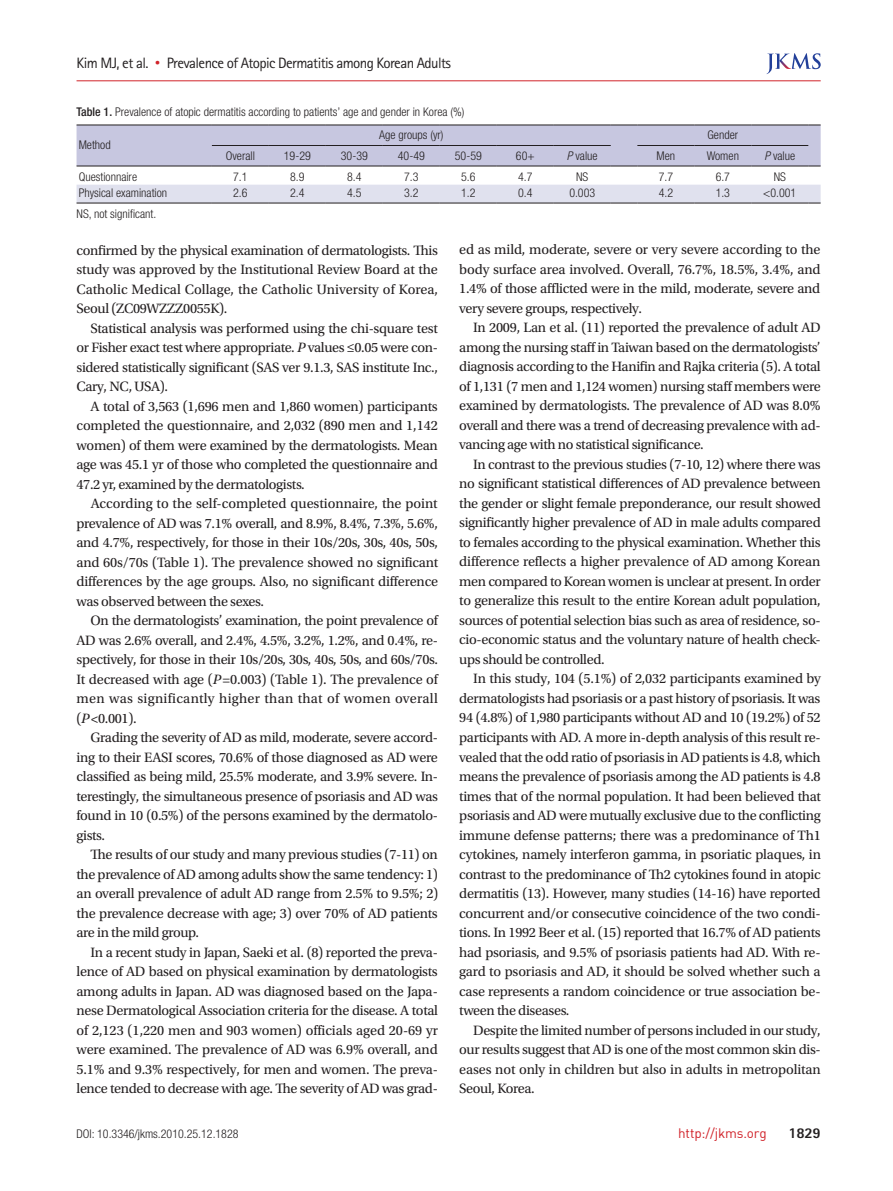
<style>
.page{position:relative;width:893px;height:1191px;background:#fff}
.page>*{position:absolute;margin:0;border:0;box-sizing:border-box;transform-origin:0 0}
.t1{font:15px "Rotis Sans Serif Std";letter-spacing:-.04em;color:#231f20}
.t2{font:800 15px "Rotis Sans Serif Std";color:#231f20}
.t3{font:14.25px/19.5px "Utopia Std";letter-spacing:-.025em;color:#231f20;text-align:justify}
.t4{font:13.5px "Dinreg";letter-spacing:-.01em;color:#d1232a}
.t5{font:300 condensed 12px "Helvetica Neue LT Std";color:#231f20}
.s1{font-family:"Dotum";color:#d1232a}
.s2{font-weight:500}
.s3{font-style:italic}
</style>
<div class="page">
<hr style="left:77px;top:80px;width:744px;height:1px;background:#d1232a">
<svg style="left:766px;top:53px;width:55px;height:21px"></svg>
<svg style="left:77px;top:125px;width:744px;height:42px;background:#bebed5"></svg>
<svg style="left:77px;top:185px;width:744px;height:19px;background:#d6d7e3"></svg>
<p class="t1" style="left:77px;top:54px;width:376px">Kim MJ, et al. <span class="s1">•</span> Prevalence of Atopic Dermatitis among Korean Adults</p>
<p class="t5" style="left:77px;top:105px;width:389px"><span class="s2">Table 1.</span> Prevalence of atopic dermatitis according to patients’ age and gender in Korea (%)</p>
<p class="t5" style="left:79px;top:138px;width:34px">Method</p>
<p class="t5" style="left:379px;top:128px;width:66px">Age groups (yr)</p>
<p class="t5" style="left:707px;top:128px;width:32px">Gender</p>
<p class="t5" style="left:226px;top:149px;width:31px">Overall</p>
<p class="t5" style="left:284px;top:149px;width:29px">19-29</p>
<p class="t5" style="left:341px;top:149px;width:29px">30-39</p>
<p class="t5" style="left:398px;top:149px;width:29px">40-49</p>
<p class="t5" style="left:455px;top:149px;width:29px">50-59</p>
<p class="t5" style="left:516px;top:149px;width:20px">60+</p>
<p class="t5" style="left:567px;top:149px;width:32px"><span class="s3">P</span> value</p>
<p class="t5" style="left:656px;top:149px;width:20px">Men</p>
<p class="t5" style="left:707px;top:149px;width:34px">Women</p>
<p class="t5" style="left:764px;top:149px;width:32px"><span class="s3">P</span> value</p>
<p class="t5" style="left:79px;top:169px;width:60px">Questionnaire</p>
<p class="t5" style="left:233px;top:169px;width:16px">7.1</p>
<p class="t5" style="left:290px;top:169px;width:16px">8.9</p>
<p class="t5" style="left:347px;top:169px;width:16px">8.4</p>
<p class="t5" style="left:404px;top:169px;width:16px">7.3</p>
<p class="t5" style="left:461px;top:169px;width:16px">5.6</p>
<p class="t5" style="left:518px;top:169px;width:16px">4.7</p>
<p class="t5" style="left:576px;top:169px;width:14px">NS</p>
<p class="t5" style="left:659px;top:169px;width:16px">7.7</p>
<p class="t5" style="left:716px;top:169px;width:16px">6.7</p>
<p class="t5" style="left:774px;top:169px;width:14px">NS</p>
<p class="t5" style="left:79px;top:186px;width:90px">Physical examination</p>
<p class="t5" style="left:233px;top:186px;width:16px">2.6</p>
<p class="t5" style="left:290px;top:186px;width:16px">2.4</p>
<p class="t5" style="left:347px;top:186px;width:16px">4.5</p>
<p class="t5" style="left:404px;top:186px;width:16px">3.2</p>
<p class="t5" style="left:461px;top:186px;width:16px">1.2</p>
<p class="t5" style="left:518px;top:186px;width:16px">0.4</p>
<p class="t5" style="left:569px;top:186px;width:27px">0.003</p>
<p class="t5" style="left:659px;top:186px;width:16px">4.2</p>
<p class="t5" style="left:716px;top:186px;width:16px">1.3</p>
<p class="t5" style="left:763px;top:186px;width:35px">&lt;0.001</p>
<p class="t5" style="left:77px;top:206px;width:81px">NS, not significant.</p>
<p class="t3" style="left:77px;top:241px;width:363px">confirmed by the physical examination of dermatologists. This study was approved by the Institutional Review Board at the Catholic Medical Collage, the Catholic University of Korea, Seoul (ZC09WZZZ0055K).</p>
<p class="t3" style="left:77px;top:318px;width:363px;text-indent:14px">Statistical analysis was performed using the chi-square test or Fisher exact test where appropriate. <span class="s3">P</span> values ≤0.05 were con&shy;sidered statistically significant (SAS ver 9.1.3, SAS institute Inc., Cary, NC, USA).</p>
<p class="t3" style="left:77px;top:396px;width:363px;text-indent:14px">A total of 3,563 (1,696 men and 1,860 women) participants completed the questionnaire, and 2,032 (890 men and 1,142 women) of them were examined by the dermatologists. Mean age was 45.1 yr of those who completed the questionnaire and 47.2 yr, examined by the dermatologists.</p>
<p class="t3" style="left:77px;top:494px;width:363px;text-indent:14px">According to the self-completed questionnaire, the point prevalence of AD was 7.1% overall, and 8.9%, 8.4%, 7.3%, 5.6%, and 4.7%, respectively, for those in their 10s/20s, 30s, 40s, 50s, and 60s/70s (Table 1). The prevalence showed no significant differences by the age groups. Also, no significant difference was observed between the sexes.</p>
<p class="t3" style="left:77px;top:611px;width:363px;text-indent:14px">On the dermatologists’ examination, the point prevalence of AD was 2.6% overall, and 2.4%, 4.5%, 3.2%, 1.2%, and 0.4%, re&shy;spectively, for those in their 10s/20s, 30s, 40s, 50s, and 60s/70s.<br>It decreased with age (<span class="s3">P</span>=0.003) (Table 1). The prevalence of men was significantly higher than that of women overall (<span class="s3">P</span>&lt;0.001).</p>
<p class="t3" style="left:77px;top:728px;width:363px;text-indent:14px">Grading the severity of AD as mild, moderate, severe accord&shy;ing to their EASI scores, 70.6% of those diagnosed as AD were classified as being mild, 25.5% moderate, and 3.9% severe. In&shy;terestingly, the simultaneous presence of psoriasis and AD was found in 10 (0.5%) of the persons examined by the dermatolo&shy;gists.</p>
<p class="t3" style="left:77px;top:845px;width:363px;text-indent:14px">The results of our study and many previous studies (7-11) on the prevalence of AD among adults show the same tendency: 1) an overall prevalence of adult AD range from 2.5% to 9.5%; 2) the prevalence decrease with age; 3) over 70% of AD patients are in the mild group.</p>
<p class="t3" style="left:77px;top:942px;width:363px;text-indent:14px">In a recent study in Japan, Saeki et al. (8) reported the preva&shy;lence of AD based on physical examination by dermatologists among adults in Japan. AD was diagnosed based on the Japa&shy;nese Dermatological Association criteria for the disease. A total of 2,123 (1,220 men and 903 women) officials aged 20-69 yr were examined. The prevalence of AD was 6.9% overall, and 5.1% and 9.3% respectively, for men and women. The preva&shy;lence tended to decrease with age. The severity of AD was grad-</p>
<p class="t3" style="left:459px;top:240px;width:363px">ed as mild, moderate, severe or very severe according to the body surface area involved. Overall, 76.7%, 18.5%, 3.4%, and 1.4% of those afflicted were in the mild, moderate, severe and very severe groups, respectively.</p>
<p class="t3" style="left:459px;top:318px;width:363px;text-indent:14px">In 2009, Lan et al. (11) reported the prevalence of adult AD among the nursing staff in Taiwan based on the dermatologists’ diagnosis according to the Hanifin and Rajka criteria (5). A total of 1,131 (7 men and 1,124 women) nursing staff members were examined by dermatologists. The prevalence of AD was 8.0% overall and there was a trend of decreasing prevalence with ad&shy;vancing age with no statistical significance.</p>
<p class="t3" style="left:459px;top:455px;width:363px;text-indent:14px">In contrast to the previous studies (7-10, 12) where there was no significant statistical differences of AD prevalence between the gender or slight female preponderance, our result showed significantly higher prevalence of AD in male adults compared to females according to the physical examination. Whether this difference reflects a higher prevalence of AD among Korean men compared to Korean women is unclear at present. In order to generalize this result to the entire Korean adult population, sources of potential selection bias such as area of residence, so&shy;cio-economic status and the voluntary nature of health check&shy;ups should be controlled.</p>
<p class="t3" style="left:459px;top:669px;width:363px;text-indent:14px">In this study, 104 (5.1%) of 2,032 participants examined by dermatologists had psoriasis or a past history of psoriasis. It was 94 (4.8%) of 1,980 participants without AD and 10 (19.2%) of 52 participants with AD. A more in-depth analysis of this result re&shy;vealed that the odd ratio of psoriasis in AD patients is 4.8, which means the prevalence of psoriasis among the AD patients is 4.8 times that of the normal population. It had been believed that psoriasis and AD were mutually exclusive due to the conflicting immune defense patterns; there was a predominance of Th1 cytokines, namely interferon gamma, in psoriatic plaques, in contrast to the predominance of Th2 cytokines found in atopic dermatitis (13). However, many studies (14-16) have reported concurrent and/or consecutive coincidence of the two condi&shy;tions. In 1992 Beer et al. (15) reported that 16.7% of AD patients had psoriasis, and 9.5% of psoriasis patients had AD. With re&shy;gard to psoriasis and AD, it should be solved whether such a case represents a random coincidence or true association be&shy;tween the diseases.</p>
<p class="t3" style="left:459px;top:1020px;width:363px;text-indent:14px">Despite the limited number of persons included in our study, our results suggest that AD is one of the most common skin dis&shy;eases not only in children but also in adults in metropolitan Seoul, Korea.</p>
<p class="t5" style="left:77px;top:1126px;width:164px">DOI: 10.3346/jkms.2010.25.12.1828</p>
<p class="t4" style="left:678px;top:1124px;width:90px">http://jkms.org</p>
<p class="t2" style="left:788px;top:1123px;width:34px">1829</p>
</div>
